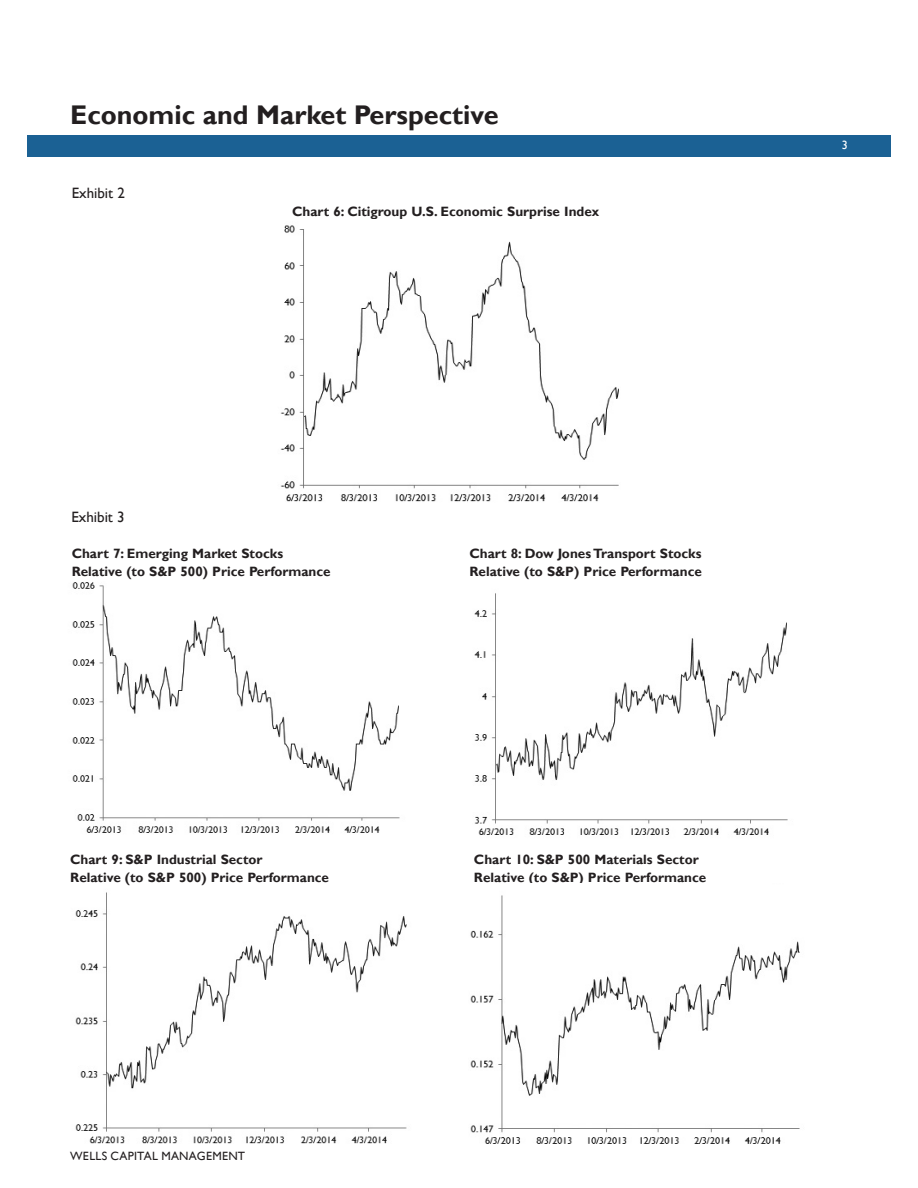
<style>
.page{position:relative;width:918px;height:1188px;background:#fff}
.page>*{position:absolute;margin:0;border:0;box-sizing:border-box;transform-origin:0 0}
.t1{font:700 27px "Gill Sans";color:#231f20}
.t2{font:15px "Gill Sans";color:#231f20}
.t3{font:700 13.5px/18px "Gill Sans";color:#231f20}
.t4{font:12px "Gill Sans";letter-spacing:.025em;color:#231f20}
.t5{font:12px "Gill Sans";color:#fff}
</style>
<div class="page">
<div style="left:27px;top:135px;width:864px;height:22px;background:#1b6194"></div>
<img style="left:280px;top:225px;width:339px;height:277px">
<img style="left:72px;top:582px;width:328px;height:251px">
<img style="left:474px;top:593px;width:314px;height:242px">
<img style="left:75px;top:892px;width:332px;height:252px">
<img style="left:470px;top:895px;width:330px;height:249px">
<h1 class="t1" style="left:70px;top:99px;width:430px">Economic and Market Perspective</h1>
<p class="t2" style="left:72px;top:184px;width:55px">Exhibit 2</p>
<p class="t2" style="left:71px;top:508px;width:55px">Exhibit 3</p>
<p class="t3" style="left:292px;top:203px;width:309px">Chart 6: Citigroup U.S. Economic Surprise Index</p>
<p class="t3" style="left:72px;top:545px;width:260px">Chart 7: Emerging Market Stocks<br>Relative (to S&amp;P 500) Price Performance</p>
<p class="t3" style="left:469px;top:545px;width:234px">Chart 8: Dow Jones Transport Stocks<br>Relative (to S&amp;P) Price Performance</p>
<p class="t3" style="left:70px;top:851px;width:260px">Chart 9: S&amp;P Industrial Sector<br>Relative (to S&amp;P 500) Price Performance</p>
<p class="t3" style="left:474px;top:851px;width:234px">Chart 10: S&amp;P 500 Materials Sector<br>Relative (to S&amp;P) Price Performance</p>
<p class="t4" style="left:70px;top:1149px;width:177px">WELLS CAPITAL MANAGEMENT</p>
<p class="t5" style="left:842px;top:138px;width:7px">3</p>
</div>
